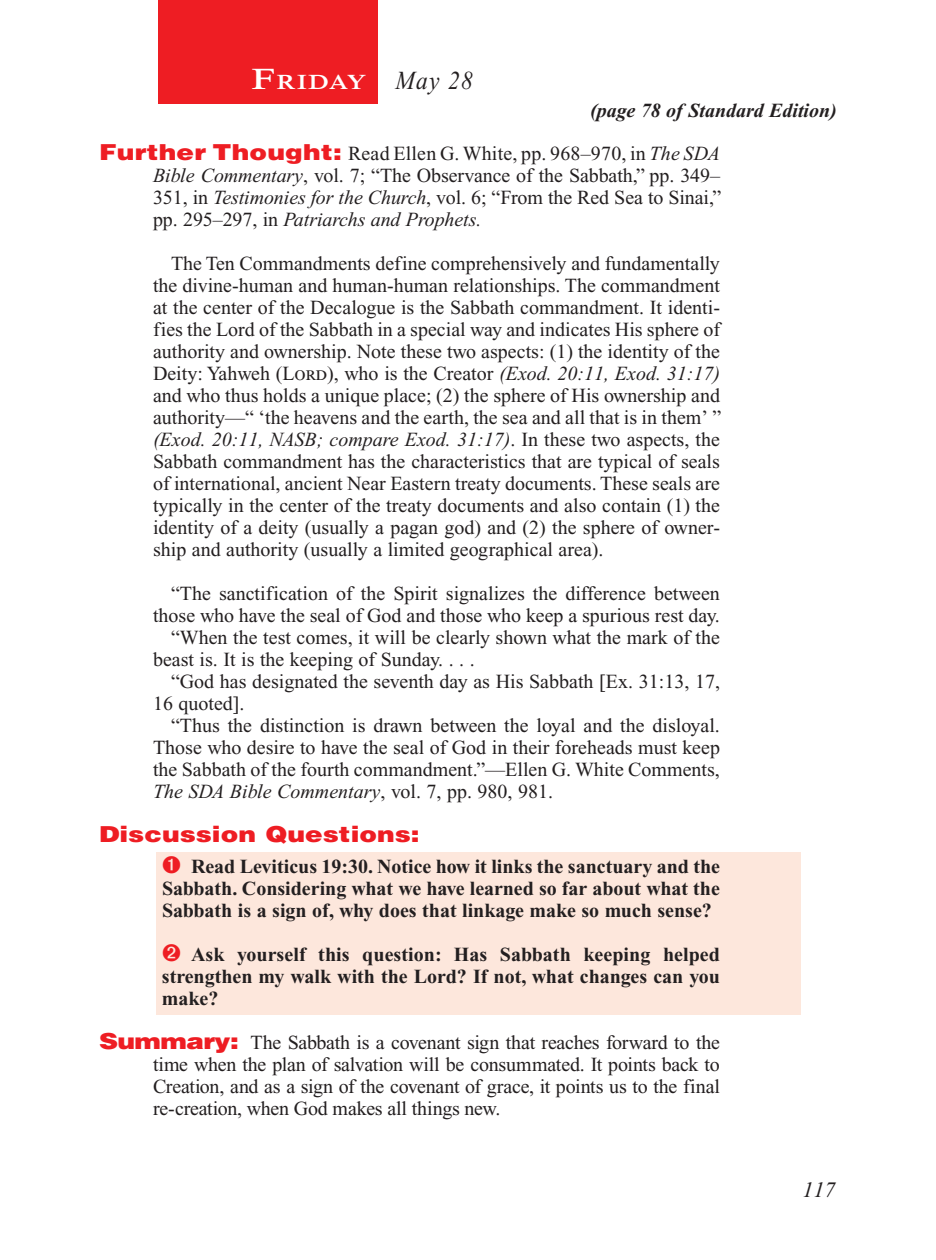
<style>
.page{position:relative;width:936px;height:1260px;background:#fff}
.page>*{position:absolute;margin:0;border:0;box-sizing:border-box;transform-origin:0 0}
.Lesson_Dates{font:italic 26px "Times New Roman PS Std";color:#231f20;scale:.9 1}
.Question{font:900 22px "Helvetica LT Std";color:#ee1d23;scale:1.2 1}
.PageNumbers{font:italic 22px "Times New Roman PS Std";color:#231f20}
.Daily_Header{font:600 21px "Times NRMT Std";letter-spacing:.035em;color:#fff;scale:1.1 1}
.Body_SB{font:20px/22px "Times New Roman PS Std";color:#231f20}
.Question_NO_SB{font:20px/22px "Times New Roman PS Std";letter-spacing:-.005em;color:#231f20;text-align:justify}
.Body{font:20px/22px "Times New Roman PS Std";color:#231f20}
.Numbered_Bullet_List{font:700 20px/22px "Times New Roman PS Std";color:#231f20;text-align:justify}
.Page_from_SE{font:italic 700 20px "Times New Roman PS Std";color:#231f20}
.s1{font-size:30px}
.s2{font-family:"Helvetica LT Std";font-weight:900;font-size:22px;color:#ee1d23}
.s3{font-style:italic}
</style>
<div class="page">
<div style="left:158px;top:0;width:220px;height:103px;background:#ee1d23"></div>
<div style="left:157px;top:852px;width:644px;height:162px;background:#fde7dc"></div>
<p class="Daily_Header" style="left:252px;top:70px;width:106px"><span class="s1">F</span>riday</p>
<p class="Lesson_Dates" style="left:396px;top:66px;width:87px">May 28</p>
<p class="Page_from_SE" style="left:590px;top:100px;width:248px">(page 78 of Standard Edition)</p>
<p class="Question_NO_SB" style="left:153px;top:142px;width:570px;text-indent:-54px"><span class="s2">Further Thought:</span> Read Ellen G. White, pp. 968–970, in <span class="s3">The SDA Bible Commentary</span>, vol. 7; “The Observance of the Sabbath,” pp. 349– 351, in <span class="s3">Testimonies for the Church</span>, vol. 6; “From the Red Sea to Sinai,” pp. 295–297, in <span class="s3">Patriarchs and Prophets.</span></p>
<p class="Body_SB" style="left:153px;top:252px;width:570px;text-indent:18px">The Ten Commandments define comprehensively and fundamentally the divine-human and human-human relationships. The commandment at the center of the Decalogue is the Sabbath commandment. It identi&shy;fies the Lord of the Sabbath in a special way and indicates His sphere of authority and ownership. Note these two aspects: (1) the identity of the Deity: Yahweh (Lord), who is the Creator <span class="s3">(Exod. 20:11, Exod. 31:17) </span>and who thus holds a unique place; (2) the sphere of His ownership and authority—“ ‘the heavens and the earth, the sea and all that is in them’ ” <span class="s3">(Exod. 20:11, NASB; compare Exod. 31:17)</span>. In these two aspects, the Sabbath commandment has the characteristics that are typical of seals of international, ancient Near Eastern treaty documents. These seals are typically in the center of the treaty documents and also contain (1) the identity of a deity (usually a pagan god) and (2) the sphere of owner&shy;ship and authority (usually a limited geographical area).</p>
<p class="Body_SB" style="left:153px;top:582px;width:568px;text-align:right">“The sanctification of the Spirit signalizes the difference between those who have the seal of God and those who keep a spurious rest day.</p>
<p class="Body" style="left:153px;top:626px;width:569px;text-indent:18px">“When the test comes, it will be clearly shown what the mark of the beast is. It is the keeping of Sunday. . . .</p>
<p class="Body" style="left:153px;top:670px;width:569px;text-indent:18px">“God has designated the seventh day as His Sabbath [Ex. 31:13, 17,<br>16 quoted].</p>
<p class="Body" style="left:153px;top:714px;width:569px;text-align:justify;text-indent:18px">“Thus the distinction is drawn between the loyal and the disloyal.<br>Those who desire to have the seal of God in their foreheads must keep the Sabbath of the fourth commandment.”—Ellen G. White Comments, <span class="s3">The SDA Bible Commentary</span>, vol. 7, pp. 980, 981.</p>
<p class="Question" style="left:99px;top:820px;width:269px">Discussion Questions:</p>
<p class="Numbered_Bullet_List" style="left:162px;top:855px;width:560px;text-indent:29px">Read Leviticus 19:30. Notice how it links the sanctuary and the Sabbath. Considering what we have learned so far about what the Sabbath is a sign of, why does that linkage make so much sense?</p>
<p class="Numbered_Bullet_List" style="left:162px;top:943px;width:560px;text-indent:29px">Ask yourself this question: Has Sabbath keeping helped strengthen my walk with the Lord? If not, what changes can you make?</p>
<p class="Question_NO_SB" style="left:153px;top:1031px;width:569px;text-indent:-54px"><span class="s2">Summary:</span> The Sabbath is a covenant sign that reaches forward to the time when the plan of salvation will be consummated. It points back to Creation, and as a sign of the covenant of grace, it points us to the final re-creation, when God makes all things new.</p>
<p class="PageNumbers" style="left:802px;top:1178px;width:34px">117</p>
</div>
